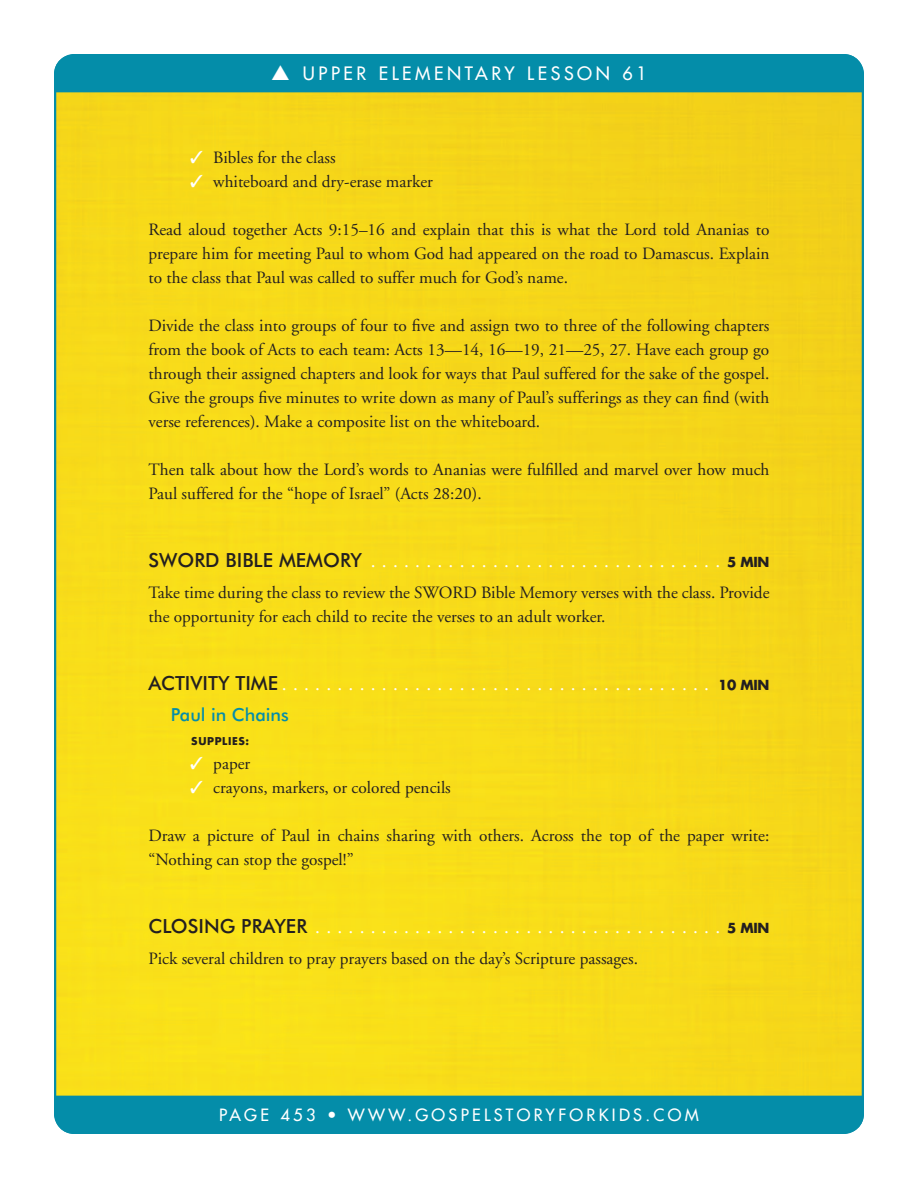
<style>
.page{position:relative;width:918px;height:1188px;background:#fff}
.page>*{position:absolute;margin:0;border:0;box-sizing:border-box;transform-origin:0 0}
.SUB_1{font:19.5px "Adobe Garamond";color:#fff}
.t1{font:18px "Futura";letter-spacing:.2em;color:#fff}
.LS_Subhead_2{font:500 18px "Futura BT";color:#048da9}
.TXT{font:17.25px/24px "Adobe Garamond";color:#231f20}
.t2{font:16.5px "Futura";letter-spacing:.2em;color:#fff}
.LS_Supply_List_Inden{font:700 10.5px "Futura";letter-spacing:.06em;color:#231f20}
.s1{color:#fff}
.s2{font-family:"Futura BT";font-weight:500;color:#231f20}
.s3{font-family:"Futura";font-weight:700;font-size:13.5px;color:#231f20}
</style>
<div class="page">
<div style="left:57px;top:92px;width:804px;height:1004px;background:#f7db1a"></div>
<div style="left:54px;top:54px;width:810px;height:38px;background:#048da9"></div>
<div style="left:54px;top:1096px;width:810px;height:38px;background:#048da9"></div>
<p class="t1" style="left:271px;top:62px;width:377px">▲ UPPER ELEMENTARY LESSON 61</p>
<p class="TXT" style="left:190px;top:146px;width:147px"><span class="s1">✓</span> Bibles for the class</p>
<p class="TXT" style="left:190px;top:170px;width:244px"><span class="s1">✓</span> whiteboard and dry-erase marker</p>
<p class="TXT" style="left:148px;top:218px;width:623px;text-align:justify">Read aloud together Acts 9:15–16 and explain that this is what the Lord told Ananias to prepare him for meeting Paul to whom God had appeared on the road to Damascus. Explain to the class that Paul was called to suffer much for God’s name.</p>
<p class="TXT" style="left:148px;top:314px;width:622px;text-align:justify">Divide the class into groups of four to five and assign two to three of the following chapters from the book of Acts to each team: Acts 13—14, 16—19, 21—25, 27. Have each group go through their assigned chapters and look for ways that Paul suffered for the sake of the gospel.<br>Give the groups five minutes to write down as many of Paul’s sufferings as they can find (with verse references). Make a composite list on the whiteboard.</p>
<p class="TXT" style="left:148px;top:458px;width:623px">Then talk about how the Lord’s words to Ananias were fulfilled and marvel over how much<br>Paul suffered for the “hope of Israel” (Acts 28:20).</p>
<p class="SUB_1" style="left:148px;top:551px;width:623px"><span class="s2">SWORD BIBLE MEMORY</span> ................................ <span class="s3">5 MIN</span></p>
<p class="TXT" style="left:148px;top:581px;width:623px">Take time during the class to review the SWORD Bible Memory verses with the class. Provide the opportunity for each child to recite the verses to an adult worker.</p>
<p class="SUB_1" style="left:148px;top:674px;width:623px"><span class="s2">ACTIVITY TIME</span>....................................... <span class="s3">10 MIN</span></p>
<p class="LS_Subhead_2" style="left:171px;top:704px;width:119px">Paul in Chains</p>
<p class="LS_Supply_List_Inden" style="left:191px;top:734px;width:60px">SUPPLIES:</p>
<p class="TXT" style="left:190px;top:752px;width:62px"><span class="s1">✓</span> paper</p>
<p class="TXT" style="left:190px;top:776px;width:262px"><span class="s1">✓</span> crayons, markers, or colored pencils</p>
<p class="TXT" style="left:148px;top:824px;width:622px">Draw a picture of Paul in chains sharing with others. Across the top of the paper write: “Nothing can stop the gospel!”</p>
<p class="SUB_1" style="left:148px;top:917px;width:623px"><span class="s2">CLOSING PRAYER</span>..................................... <span class="s3">5 MIN</span></p>
<p class="TXT" style="left:148px;top:947px;width:491px">Pick several children to pray prayers based on the day’s Scripture passages.</p>
<p class="t2" style="left:219px;top:1105px;width:481px">PAGE 453 • WWW.GOSPELSTORYFORKIDS.COM</p>
</div>
